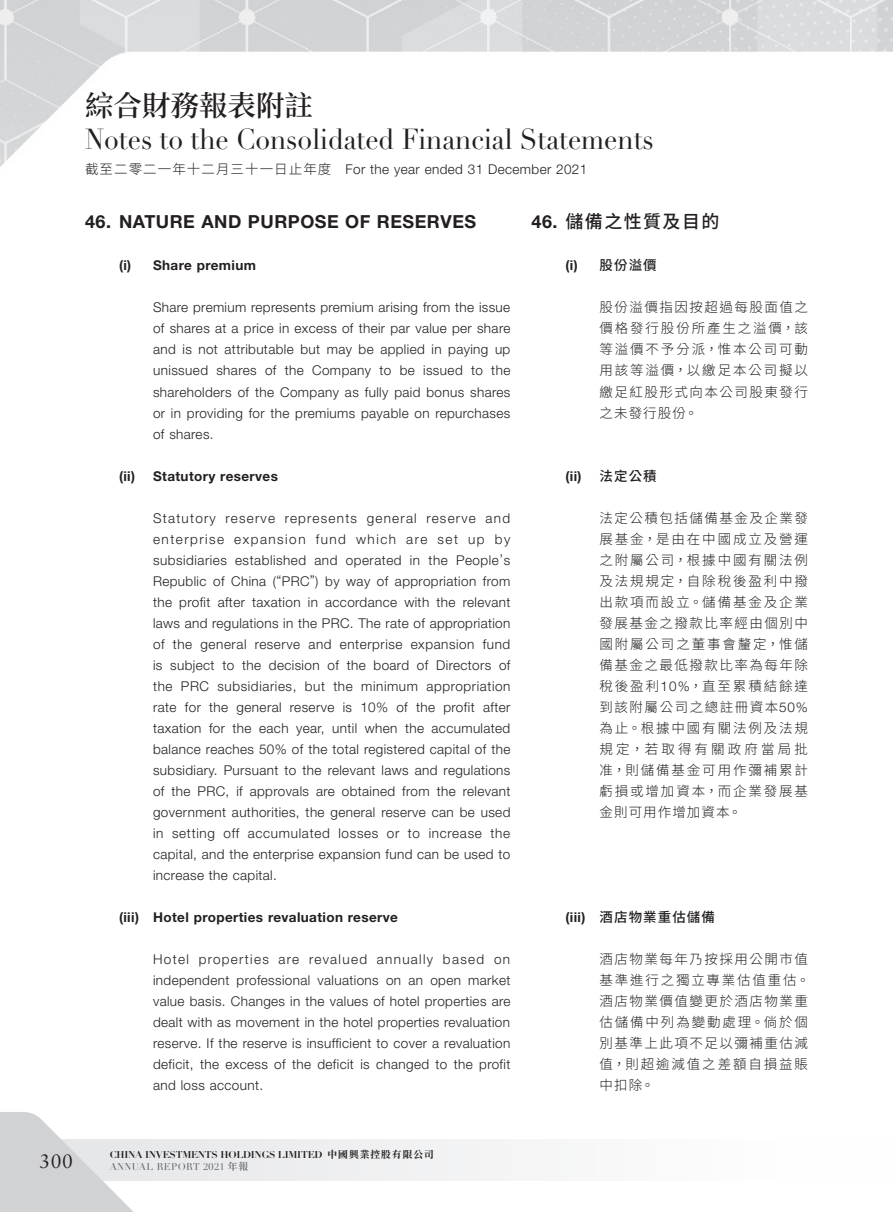
<style>
.page{position:relative;width:893px;height:1212px;background:#fff}
.page>*{position:absolute;margin:0;border:0;box-sizing:border-box;transform-origin:0 0}
.t1{font:28.5px "Didot LT Std";color:#231f20;scale:.93 1}
.t2{font:600 28.5px "Source Han Serif TC";color:#231f20}
.t3{font:19.5px "Sabon LT Std";color:#231f20}
.Heading_1{font:700 18px "Helvetica Neue LT Std";letter-spacing:.03em;color:#231f20}
.C_Heading_1{font:500 18px "Source Han Sans TC";letter-spacing:.08em;color:#231f20}
.Body_Text{font:300 13.5px/21px "Helvetica Neue LT Std";letter-spacing:.03em;color:#231f20;text-align:justify}
.C_Body_Text{font:300 13.5px/21px "Source Han Sans TC";letter-spacing:.135em;color:#231f20;text-align:justify}
.C_Body_Text-2{font:300 13.5px/21px "Source Han Sans TC";letter-spacing:.11em;color:#231f20}
.Heading_2{font:700 13.5px "Helvetica Neue LT Std";letter-spacing:.03em;color:#231f20}
.C_Heading_2{font:500 13.5px "Source Han Sans TC";letter-spacing:.08em;color:#231f20}
.C_Heading_2-2{font:700 13.5px "Helvetica Neue LT Std";color:#231f20}
.t4{font:700 9.75px/12px "Didot LT Std";letter-spacing:-.02em;color:#231f20}
.s1{font-family:"Source Han Sans TC"}
.s2{font-family:"Helvetica Neue LT Std";font-weight:700}
.s3{font-family:"Helvetica Neue LT Std"}
.s4{font-family:"Source Han Serif TC"}
.s5{font-weight:400;color:#636366}
.s6{font-family:"Source Han Serif TC";font-weight:600;color:#636366}
</style>
<div class="page">
<div style="left:50px;top:1140px;width:843px;height:41px;background:#f5f5f6"></div>
<svg style="left:0;top:1112px;width:154px;height:100px"></svg>
<img style="left:0;top:0;width:893px;height:167px">
<h1 class="t2" style="left:85px;top:90px;width:229px">綜合財務報表附註</h1>
<h1 class="t1" style="left:85px;top:122px;width:613px">Notes to the Consolidated Financial Statements</h1>
<p class="Body_Text" style="left:85px;top:158px;width:504px"><span class="s1">截至二零二一年十二月三十一日止年度</span> For the year ended 31 December 2021</p>
<p class="C_Heading_1" style="left:531px;top:212px;width:189px"><span class="s2">46.</span> 儲備之性質及目的</p>
<p class="C_Heading_2" style="left:566px;top:258px;width:93px"><span class="s2">(i)</span> 股份溢價</p>
<p class="C_Body_Text" style="left:600px;top:297px;width:210px">股份溢價指因按超過每股面值之價格發行股份所產生之溢價，該等溢價不予分派，惟本公司可動用該等溢價，以繳足本公司擬以繳足紅股形式向本公司股東發行之未發行股份。</p>
<p class="Heading_1" style="left:85px;top:211px;width:393px">46. NATURE AND PURPOSE OF RESERVES</p>
<p class="Heading_2" style="left:119px;top:257px;width:138px">(i) Share premium</p>
<p class="Body_Text" style="left:153px;top:297px;width:359px">Share premium represents premium arising from the issue of shares at a price in excess of their par value per share and is not attributable but may be applied in paying up unissued shares of the Company to be issued to the shareholders of the Company as fully paid bonus shares or in providing for the premiums payable on repurchases of shares.</p>
<p class="Heading_2" style="left:119px;top:467px;width:18px">(ii)</p>
<p class="Heading_2" style="left:153px;top:467px;width:126px">Statutory reserves</p>
<p class="Body_Text" style="left:153px;top:507px;width:359px">Statutory reserve represents general reserve and enterprise expansion fund which are set up by subsidiaries established and operated in the People’s Republic of China (“PRC”) by way of appropriation from the profit after taxation in accordance with the relevant laws and regulations in the PRC. The rate of appropriation of the general reserve and enterprise expansion fund is subject to the decision of the board of Directors of the PRC subsidiaries, but the minimum appropriation rate for the general reserve is 10% of the profit after taxation for the each year, until when the accumulated balance reaches 50% of the total registered capital of the subsidiary. Pursuant to the relevant laws and regulations of the PRC, if approvals are obtained from the relevant government authorities, the general reserve can be used in setting off accumulated losses or to increase the capital, and the enterprise expansion fund can be used to increase the capital.</p>
<p class="Heading_2" style="left:119px;top:908px;width:280px">(iii) Hotel properties revaluation reserve</p>
<p class="Body_Text" style="left:153px;top:948px;width:359px">Hotel properties are revalued annually based on independent professional valuations on an open market value basis. Changes in the values of hotel properties are dealt with as movement in the hotel properties revaluation reserve. If the reserve is insufficient to cover a revaluation deficit, the excess of the deficit is changed to the profit and loss account.</p>
<p class="C_Heading_2-2" style="left:566px;top:467px;width:18px">(ii)</p>
<p class="C_Heading_2" style="left:600px;top:468px;width:59px">法定公積</p>
<p class="C_Body_Text" style="left:600px;top:507px;width:210px">法定公積包括儲備基金及企業發展基金，是由在中國成立及營運之附屬公司，根據中國有關法例及法規規定，自除稅後盈利中撥出款項而設立。儲備基金及企業發展基金之撥款比率經由個別中國附屬公司之董事會釐定，惟儲備基金之最低撥款比率為每年除稅後盈利<span class="s3">10%</span>，直至累積結餘達到該附屬公司之總註冊資本<span class="s3">50%</span>為止。根據中國有關法例及法規規定，若取得有關政府當局批准，則儲備基金可用作彌補累計虧損或增加資本，而企業發展基金則可用作增加資本。</p>
<p class="C_Heading_2" style="left:566px;top:909px;width:151px"><span class="s2">(iii)</span> 酒店物業重估儲備</p>
<p class="C_Body_Text-2" style="left:600px;top:948px;width:211px">酒店物業每年乃按採用公開市值基準進行之獨立專業估值重估。酒店物業價值變更於酒店物業重估儲備中列為變動處理。倘於個別基準上此項不足以彌補重估減值，則超逾減值之差額自損益賬中扣除。</p>
<h2 class="t3" style="left:39px;top:1150px;width:35px">300</h2>
<p class="t4" style="left:110px;top:1149px;width:326px">CHINA INVESTMENTS HOLDINGS LIMITED <span class="s4">中國興業控股有限公司<br></span><span class="s5">ANNUAL REPORT 2021</span> <span class="s6">年報</span></p>
</div>
